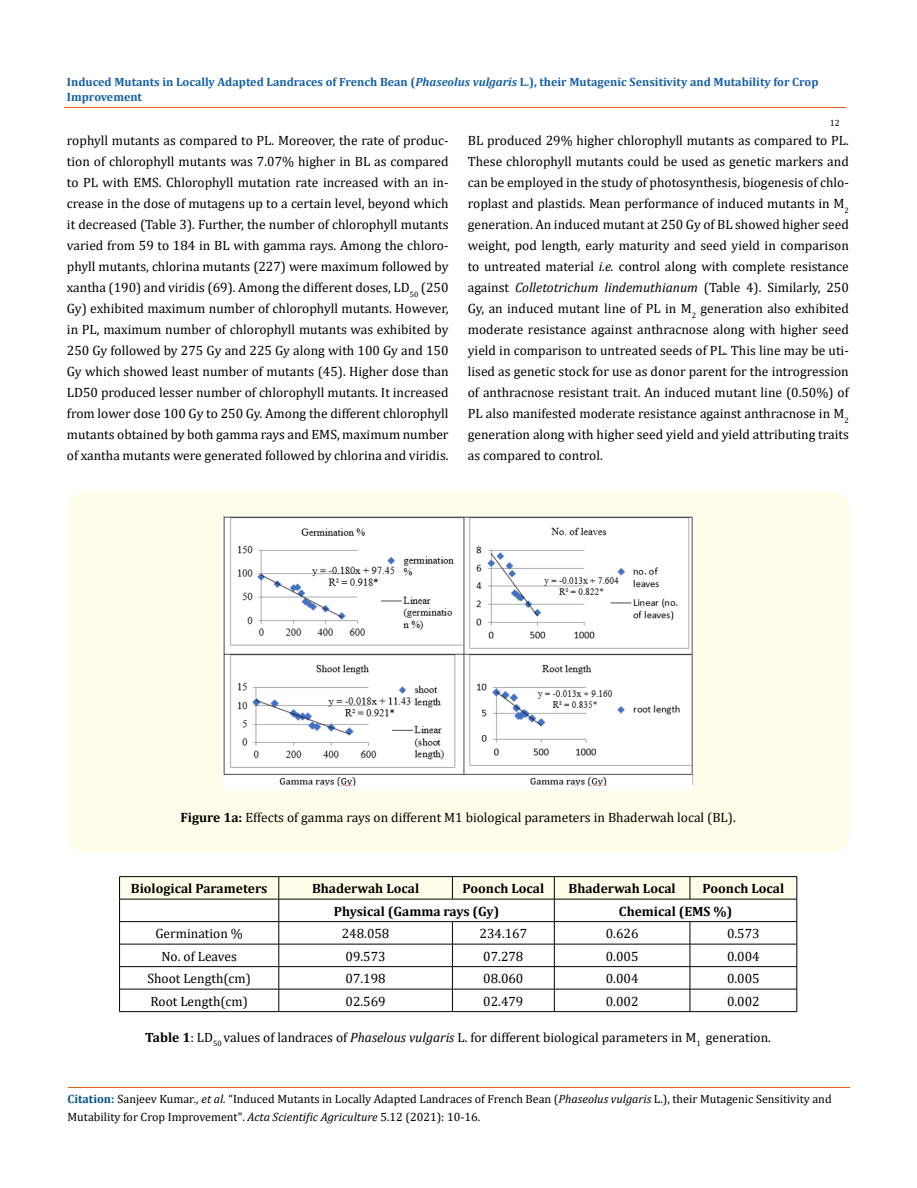
<style>
.page{position:relative;width:917px;height:1188px;background:#fff}
.page>*{position:absolute;margin:0;border:0;box-sizing:border-box;transform-origin:0 0}
.t1{font:13.5px/21px "Cambria";color:#000;text-align:justify}
.t2{font:700 13.5px "Cambria";color:#000}
.t3{font:12px/18px "Cambria";color:#000}
.t4{font:700 12px/15px "Cambria";color:#1560a6}
.t5{font:9px "Cambria";color:#000}
.s1{font-style:italic}
.s2{font-weight:700}
.s3{font-weight:700;color:#035089}
</style>
<div class="page">
<div style="left:68px;top:491px;width:780px;height:362px;background:#fffde9;border-radius:18px"></div>
<img style="left:223px;top:516px;width:470px;height:274px">
<hr style="left:119px;top:876px;width:160px;height:1px;background:#000">
<hr style="left:279px;top:876px;width:173px;height:1px;background:#000">
<hr style="left:452px;top:876px;width:102px;height:1px;background:#000">
<hr style="left:554px;top:876px;width:136px;height:1px;background:#000">
<hr style="left:690px;top:876px;width:107px;height:1px;background:#000">
<svg style="left:119px;top:877px;width:678px;height:134px"></svg>
<hr style="left:119px;top:1011px;width:160px;height:1px;background:#000">
<hr style="left:279px;top:1011px;width:173px;height:1px;background:#000">
<hr style="left:452px;top:1011px;width:102px;height:1px;background:#000">
<hr style="left:554px;top:1011px;width:136px;height:1px;background:#000">
<hr style="left:690px;top:1011px;width:107px;height:1px;background:#000">
<hr style="left:64px;top:108px;width:781px;height:1px;background:#e05d1a">
<hr style="left:68px;top:1087px;width:781px;height:1px;background:#e05d1a">
<p class="t4" style="left:67px;top:74px;width:753px">Induced Mutants in Locally Adapted Landraces of French Bean (<span class="s1">Phaseolus vulgaris</span> L.), their Mutagenic Sensitivity and Mutability for Crop<br>Improvement</p>
<p class="t5" style="left:829px;top:118px;width:11px">12</p>
<p class="t1" style="left:67px;top:130px;width:383px">rophyll mutants as compared to PL. Moreover, the rate of produc&shy;tion of chlorophyll mutants was 7.07% higher in BL as compared to PL with EMS. Chlorophyll mutation rate increased with an in&shy;crease in the dose of mutagens up to a certain level, beyond which it decreased (Table 3). Further, the number of chlorophyll mutants varied from 59 to 184 in BL with gamma rays. Among the chloro&shy;phyll mutants, chlorina mutants (227) were maximum followed by xantha (190) and viridis (69). Among the different doses, LD<sub>50</sub> (250<br>Gy) exhibited maximum number of chlorophyll mutants. However, in PL, maximum number of chlorophyll mutants was exhibited by 250 Gy followed by 275 Gy and 225 Gy along with 100 Gy and 150<br>Gy which showed least number of mutants (45). Higher dose than LD50 produced lesser number of chlorophyll mutants. It increased from lower dose 100 Gy to 250 Gy. Among the different chlorophyll mutants obtained by both gamma rays and EMS, maximum number of xantha mutants were generated followed by chlorina and viridis.</p>
<p class="t1" style="left:468px;top:130px;width:382px">BL produced 29% higher chlorophyll mutants as compared to PL.<br>These chlorophyll mutants could be used as genetic markers and can be employed in the study of photosynthesis, biogenesis of chlo&shy;roplast and plastids. Mean performance of induced mutants in M<sub>2 </sub>generation. An induced mutant at 250 Gy of BL showed higher seed weight, pod length, early maturity and seed yield in comparison to untreated material <span class="s1">i.e.</span> control along with complete resistance against <span class="s1">Colletotrichum lindemuthianum</span> (Table 4). Similarly, 250<br>Gy, an induced mutant line of PL in M<sub>2</sub> generation also exhibited moderate resistance against anthracnose along with higher seed yield in comparison to untreated seeds of PL. This line may be uti&shy;lised as genetic stock for use as donor parent for the introgression of anthracnose resistant trait. An induced mutant line (0.50%) of PL also manifested moderate resistance against anthracnose in M<sub>2 </sub>generation along with higher seed yield and yield attributing traits as compared to control.</p>
<p class="t1" style="left:180px;top:807px;width:557px"><span class="s2">Figure 1a:</span> Effects of gamma rays on different M1 biological parameters in Bhaderwah local (BL).</p>
<p class="t2" style="left:131px;top:879px;width:138px">Biological Parameters</p>
<p class="t2" style="left:312px;top:879px;width:109px">Bhaderwah Local</p>
<p class="t2" style="left:462px;top:879px;width:83px">Poonch Local</p>
<p class="t2" style="left:568px;top:879px;width:109px">Bhaderwah Local</p>
<p class="t2" style="left:702px;top:879px;width:83px">Poonch Local</p>
<p class="t2" style="left:334px;top:901px;width:167px">Physical (Gamma rays (Gy)</p>
<p class="t2" style="left:619px;top:901px;width:115px">Chemical (EMS %)</p>
<p class="t1" style="left:155px;top:923px;width:89px">Germination %</p>
<p class="t1" style="left:342px;top:923px;width:49px">248.058</p>
<p class="t1" style="left:479px;top:923px;width:49px">234.167</p>
<p class="t1" style="left:605px;top:923px;width:34px">0.626</p>
<p class="t1" style="left:727px;top:923px;width:34px">0.573</p>
<p class="t1" style="left:161px;top:945px;width:77px">No. of Leaves</p>
<p class="t1" style="left:345px;top:945px;width:42px">09.573</p>
<p class="t1" style="left:483px;top:945px;width:42px">07.278</p>
<p class="t1" style="left:605px;top:945px;width:34px">0.005</p>
<p class="t1" style="left:727px;top:945px;width:34px">0.004</p>
<p class="t1" style="left:147px;top:968px;width:105px">Shoot Length(cm)</p>
<p class="t1" style="left:345px;top:968px;width:42px">07.198</p>
<p class="t1" style="left:483px;top:968px;width:42px">08.060</p>
<p class="t1" style="left:605px;top:968px;width:34px">0.004</p>
<p class="t1" style="left:727px;top:968px;width:34px">0.005</p>
<p class="t1" style="left:150px;top:990px;width:99px">Root Length(cm)</p>
<p class="t1" style="left:345px;top:990px;width:42px">02.569</p>
<p class="t1" style="left:483px;top:990px;width:42px">02.479</p>
<p class="t1" style="left:605px;top:990px;width:34px">0.002</p>
<p class="t1" style="left:727px;top:990px;width:34px">0.002</p>
<p class="t1" style="left:145px;top:1027px;width:627px"><span class="s2">Table 1</span>: LD<sub>50</sub> values of landraces of <span class="s1">Phaselous vulgaris</span> L. for different biological parameters in M<sub>1</sub> generation.</p>
<p class="t3" style="left:68px;top:1090px;width:765px"><span class="s3">Citation:</span> Sanjeev Kumar<span class="s1">., et al.</span> “Induced Mutants in Locally Adapted Landraces of French Bean (<span class="s1">Phaseolus vulgaris</span> L.), their Mutagenic Sensitivity and<br>Mutability for Crop Improvement". <span class="s1">Acta Scientific Agriculture</span> 5.12 (2021): 10-16.</p>
</div>
